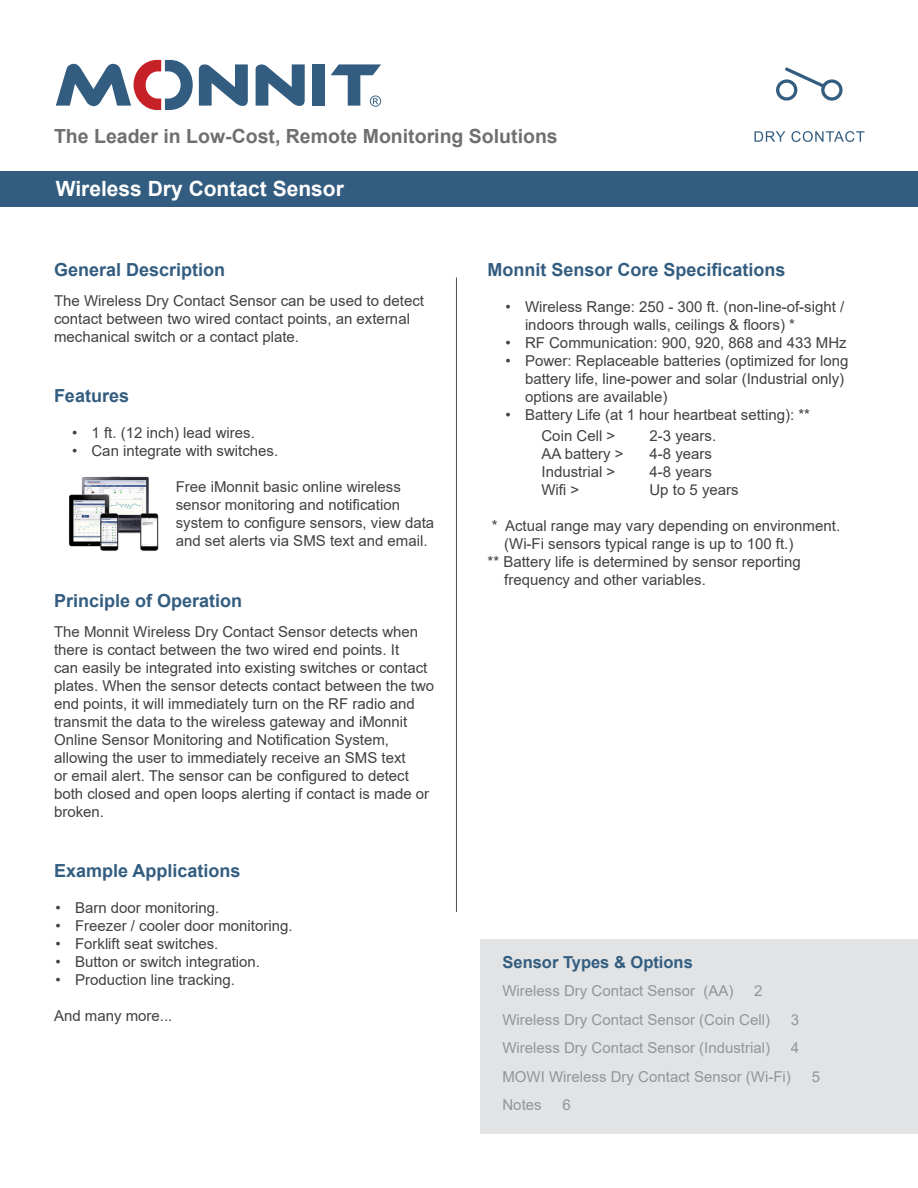
<style>
.page{position:relative;width:918px;height:1188px;background:#fff}
.page>*{position:absolute;margin:0;border:0;box-sizing:border-box;transform-origin:0 0}
.t1{font:700 21px "Arial";color:#fff}
.t2{font:700 19.5px "Arial";color:#6f6f71}
.t3{font:700 18px "Arial";color:#335d80}
.t4{font:700 16.5px "Arial";color:#335d80}
.t5{font:15px/18px "Arial";color:#414042}
.t6{font:15px/28.5px "Arial";color:#939598}
</style>
<div class="page">
<div style="left:480px;top:939px;width:438px;height:195px;background:#e2e3e4"></div>
<div style="left:0;top:171px;width:918px;height:35px;background:#335d80"></div>
<div style="left:312px;top:64px;width:13px;height:42px;background:#335d80"></div>
<svg style="left:256px;top:64px;width:49px;height:42px"></svg>
<svg style="left:199px;top:64px;width:49px;height:42px"></svg>
<svg style="left:56px;top:59px;width:137px;height:51px"></svg>
<svg style="left:331px;top:64px;width:50px;height:43px"></svg>
<img style="left:68px;top:476px;width:91px;height:75px">
<hr style="left:456px;top:278px;width:1px;height:634px;background:#4b4b4d">
<svg style="left:755px;top:131px;width:30px;height:11px"></svg>
<svg style="left:791px;top:131px;width:74px;height:11px"></svg>
<svg style="left:776px;top:67px;width:67px;height:34px"></svg>
<h2 class="t2" style="left:54px;top:123px;width:505px">The Leader in Low-Cost, Remote Monitoring Solutions</h2>
<h1 class="t1" style="left:56px;top:174px;width:290px">Wireless Dry Contact Sensor</h1>
<p class="t3" style="left:54px;top:257px;width:173px">General Description</p>
<p class="t5" style="left:54px;top:291px;width:372px">The Wireless Dry Contact Sensor can be used to detect contact between two wired contact points, an external mechanical switch or a contact plate.</p>
<p class="t3" style="left:54px;top:383px;width:77px">Features</p>
<p class="t5" style="left:72px;top:424px;width:184px">• 1 ft. (12 inch) lead wires.</p>
<p class="t5" style="left:72px;top:442px;width:208px">• Can integrate with switches.</p>
<p class="t5" style="left:176px;top:478px;width:260px">Free iMonnit basic online wireless sensor monitoring and notification system to configure sensors, view data and set alerts via SMS text and email.</p>
<p class="t3" style="left:54px;top:588px;width:190px">Principle of Operation</p>
<p class="t5" style="left:54px;top:622px;width:382px">The Monnit Wireless Dry Contact Sensor detects when there is contact between the two wired end points. It<br>can easily be integrated into existing switches or contact plates. When the sensor detects contact between the two end points, it will immediately turn on the RF radio and transmit the data to the wireless gateway and iMonnit Online Sensor Monitoring and Notification System, allowing the user to immediately receive an SMS text<br>or email alert. The sensor can be configured to detect both closed and open loops alerting if contact is made or broken.</p>
<p class="t3" style="left:54px;top:858px;width:188px">Example Applications</p>
<p class="t5" style="left:56px;top:899px;width:165px">• Barn door monitoring.</p>
<p class="t5" style="left:56px;top:917px;width:239px">• Freezer / cooler door monitoring.</p>
<p class="t5" style="left:56px;top:935px;width:164px">• Forklift seat switches.</p>
<p class="t5" style="left:56px;top:953px;width:206px">• Button or switch integration.</p>
<p class="t5" style="left:56px;top:971px;width:181px">• Production line tracking.</p>
<p class="t5" style="left:54px;top:1007px;width:120px">And many more...</p>
<p class="t3" style="left:488px;top:257px;width:300px">Monnit Sensor Core Specifications</p>
<p class="t5" style="left:525px;top:297px;width:321px;text-indent:-20px">• Wireless Range: 250 - 300 ft. (non-line-of-sight / indoors through walls, ceilings &amp; floors) *</p>
<p class="t5" style="left:506px;top:333px;width:343px">• RF Communication: 900, 920, 868 and 433 MHz</p>
<p class="t5" style="left:525px;top:351px;width:325px;text-indent:-20px">• Power: Replaceable batteries (optimized for long battery life, line-power and solar (Industrial only) options are available)</p>
<p class="t5" style="left:542px;top:404px;width:270px;line-height:21px;text-indent:-36px">• Battery Life (at 1 hour heartbeat setting): **<br>Coin Cell &gt;</p>
<p class="t5" style="left:650px;top:426px;width:68px">2-3 years.</p>
<p class="t5" style="left:541px;top:444px;width:84px">AA battery &gt;</p>
<p class="t5" style="left:650px;top:444px;width:64px">4-8 years</p>
<p class="t5" style="left:541px;top:462px;width:75px">Industrial &gt;</p>
<p class="t5" style="left:650px;top:462px;width:64px">4-8 years</p>
<p class="t5" style="left:541px;top:480px;width:39px">Wifi &gt;</p>
<p class="t5" style="left:650px;top:480px;width:91px">Up to 5 years</p>
<p class="t5" style="left:492px;top:516px;width:350px">* Actual range may vary depending on environment.</p>
<p class="t5" style="left:504px;top:534px;width:291px">(Wi-Fi sensors typical range is up to 100 ft.)</p>
<p class="t5" style="left:488px;top:552px;width:315px">** Battery life is determined by sensor reporting</p>
<p class="t5" style="left:504px;top:570px;width:203px">frequency and other variables.</p>
<p class="t4" style="left:502px;top:950px;width:192px">Sensor Types &amp; Options</p>
<p class="t6" style="left:502px;top:976px;width:232px">Wireless Dry Contact Sensor (AA)</p>
<p class="t6" style="left:502px;top:976px;width:269px;text-indent:252px">2<br>Wireless Dry Contact Sensor (Coin Cell)</p>
<p class="t6" style="left:791px;top:1005px;width:10px">3</p>
<p class="t6" style="left:502px;top:1033px;width:269px">Wireless Dry Contact Sensor (Industrial)</p>
<p class="t6" style="left:791px;top:1033px;width:10px">4</p>
<p class="t6" style="left:502px;top:1062px;width:290px">MOWI Wireless Dry Contact Sensor (Wi-Fi)</p>
<p class="t6" style="left:812px;top:1062px;width:10px">5</p>
<p class="t6" style="left:502px;top:1090px;width:41px">Notes</p>
<p class="t6" style="left:563px;top:1090px;width:10px">6</p>
</div>
